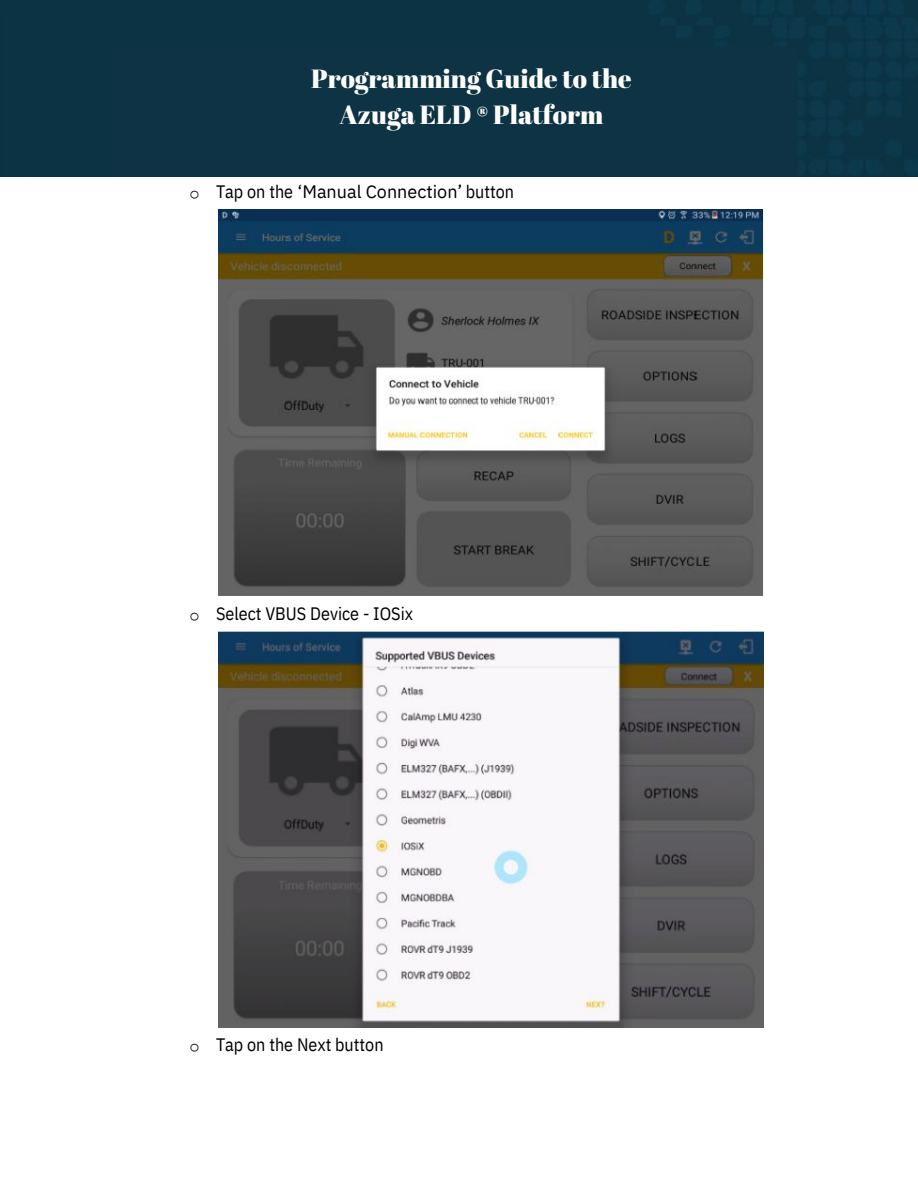
<style>
.page{position:relative;width:918px;height:1188px;background:#fff}
.page>*{position:absolute;margin:0;border:0;box-sizing:border-box;transform-origin:0 0}
.t1{font:26.25px/36px "Abril Fatface";color:#fefefe;text-align:center}
.t2{font:18px "IBM Plex Sans Cond";color:#000}
.t3{font:18px "IBM Plex Sans";color:#000}
.t4{font:18px "Arimo";color:#000}
.s1{font-family:"IBM Plex Sans Cond"}
</style>
<div class="page">
<img style="left:218px;top:209px;width:546px;height:818px">
<div style="left:0;top:0;width:918px;height:177px;background:#0c3344"></div>
<div style="left:112px;top:46px;width:686px;height:131px;background:#0d3344"></div>
<p class="t1" style="left:311px;top:60px;width:322px">Programming Guide to the<br>Azuga ELD ® Platform</p>
<h1 class="t4" style="left:189px;top:184px;width:12px">○</h1>
<p class="t3" style="left:216px;top:180px;width:300px"><span class="s1">Tap on the</span> ‘Manual Connection’ <span class="s1">button</span></p>
<p class="t4" style="left:189px;top:606px;width:12px">○</p>
<p class="t2" style="left:216px;top:602px;width:199px">Select VBUS Device - IOSix</p>
<p class="t4" style="left:189px;top:1036px;width:12px">○</p>
<p class="t2" style="left:216px;top:1032px;width:169px">Tap on the Next button</p>
</div>
